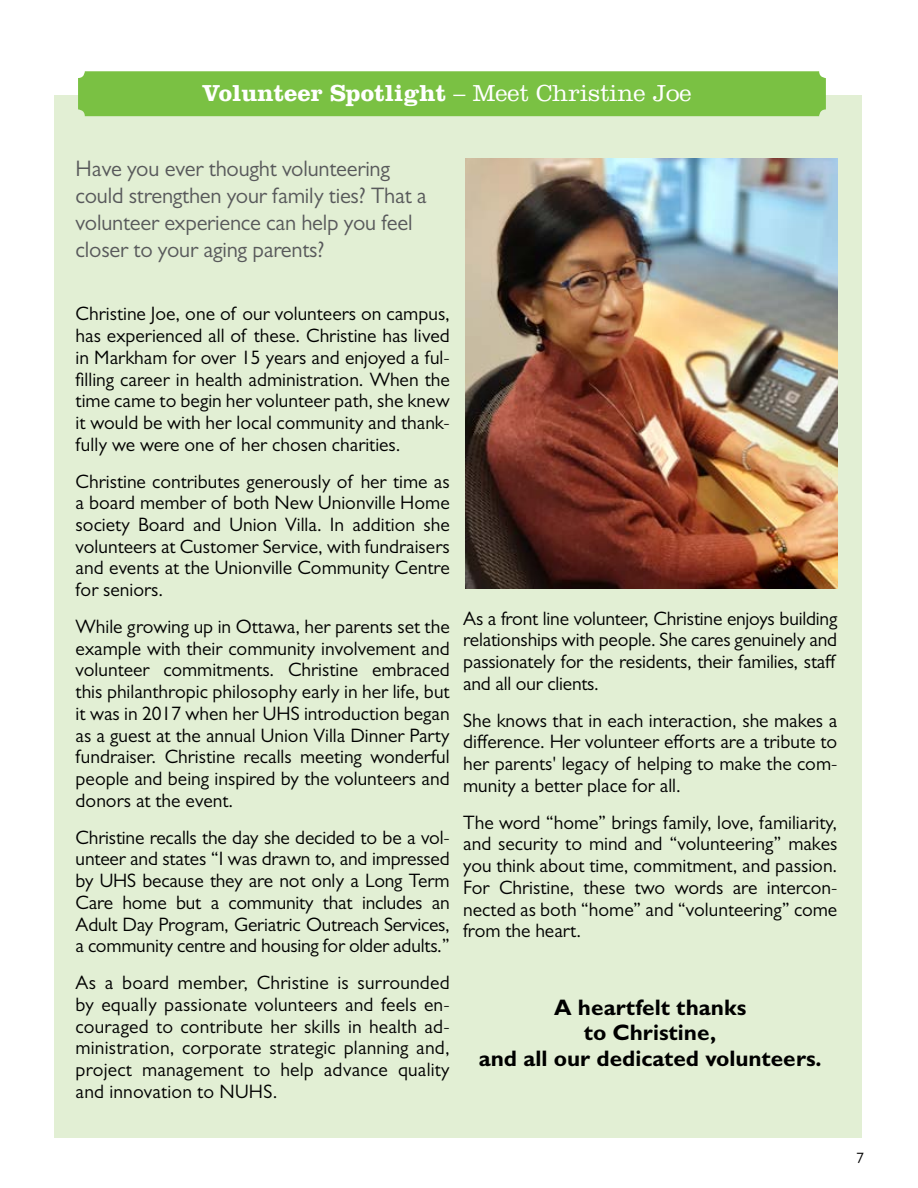
<style>
.page{position:relative;width:918px;height:1188px;background:#fff}
.page>*{position:absolute;margin:0;border:0;box-sizing:border-box;transform-origin:0 0}
.t1{font:700 24px "Clarendon LT Std";color:#fff}
.t2{font:22.5px/27px "Gill Sans MT Pro";letter-spacing:-.01em;color:#58595b}
.t3{font:700 22.5px/25.5px "Gill Sans MT Pro";color:#000;text-align:center}
.t4{font:19.5px/21.8px "Gill Sans MT Pro";color:#000;text-align:justify}
.t5{font:15px "Gill Sans MT Pro";color:#000}
.s1{font-weight:300}
</style>
<div class="page">
<div style="left:54px;top:95px;width:807px;height:1042px;background:#e2efd4"></div>
<div style="left:78px;top:71px;width:748px;height:45px;background:#7ac143;border-radius:7px"></div>
<img style="left:465px;top:158px;width:372px;height:431px">
<p class="t1" style="left:202px;top:78px;width:491px">Volunteer Spotlight <span class="s1">– Meet Christine Joe</span></p>
<p class="t2" style="left:76px;top:154px;width:353px">Have you ever thought volunteering could strengthen your family ties? That a volunteer experience can help you feel closer to your aging parents?</p>
<p class="t4" style="left:76px;top:303px;width:376px">Christine Joe, one of our volunteers on campus, has experienced all of these. Christine has lived in Markham for over 15 years and enjoyed a ful&shy;filling career in health administration. When the time came to begin her volunteer path, she knew it would be with her local community and thank&shy;fully we were one of her chosen charities.</p>
<p class="t4" style="left:76px;top:470px;width:376px">Christine contributes generously of her time as a board member of both New Unionville Home society Board and Union Villa. In addition she volunteers at Customer Service, with fundraisers and events at the Unionville Community Centre for seniors.</p>
<p class="t4" style="left:76px;top:615px;width:376px">While growing up in Ottawa, her parents set the example with their community involvement and volunteer commitments. Christine embraced this philanthropic philosophy early in her life, but it was in 2017 when her UHS introduction began as a guest at the annual Union Villa Dinner Party fundraiser. Christine recalls meeting wonderful people and being inspired by the volunteers and donors at the event.</p>
<p class="t4" style="left:76px;top:826px;width:376px">Christine recalls the day she decided to be a vol&shy;unteer and states “I was drawn to, and impressed by UHS because they are not only a Long Term Care home but a community that includes an Adult Day Program, Geriatric Outreach Services, a community centre and housing for older adults.”</p>
<p class="t4" style="left:76px;top:972px;width:376px">As a board member, Christine is surrounded by equally passionate volunteers and feels en&shy;couraged to contribute her skills in health ad&shy;ministration, corporate strategic planning and, project management to help advance quality and innovation to NUHS.</p>
<p class="t4" style="left:463px;top:607px;width:376px">As a front line volunteer, Christine enjoys building relationships with people. She cares genuinely and passionately for the residents, their families, staff and all our clients.</p>
<p class="t4" style="left:463px;top:709px;width:376px">She knows that in each interaction, she makes a difference. Her volunteer efforts are a tribute to her parents' legacy of helping to make the com&shy;munity a better place for all.</p>
<p class="t4" style="left:463px;top:811px;width:376px">The word “home” brings family, love, familiarity, and security to mind and “volunteering” makes you think about time, commitment, and passion.<br>For Christine, these two words are intercon&shy;nected as both “home” and “volunteering” come from the heart.</p>
<p class="t3" style="left:479px;top:994px;width:344px">A heartfelt thanks<br>to Christine,<br>and all our dedicated volunteers.</p>
<p class="t5" style="left:856px;top:1149px;width:9px">7</p>
</div>
